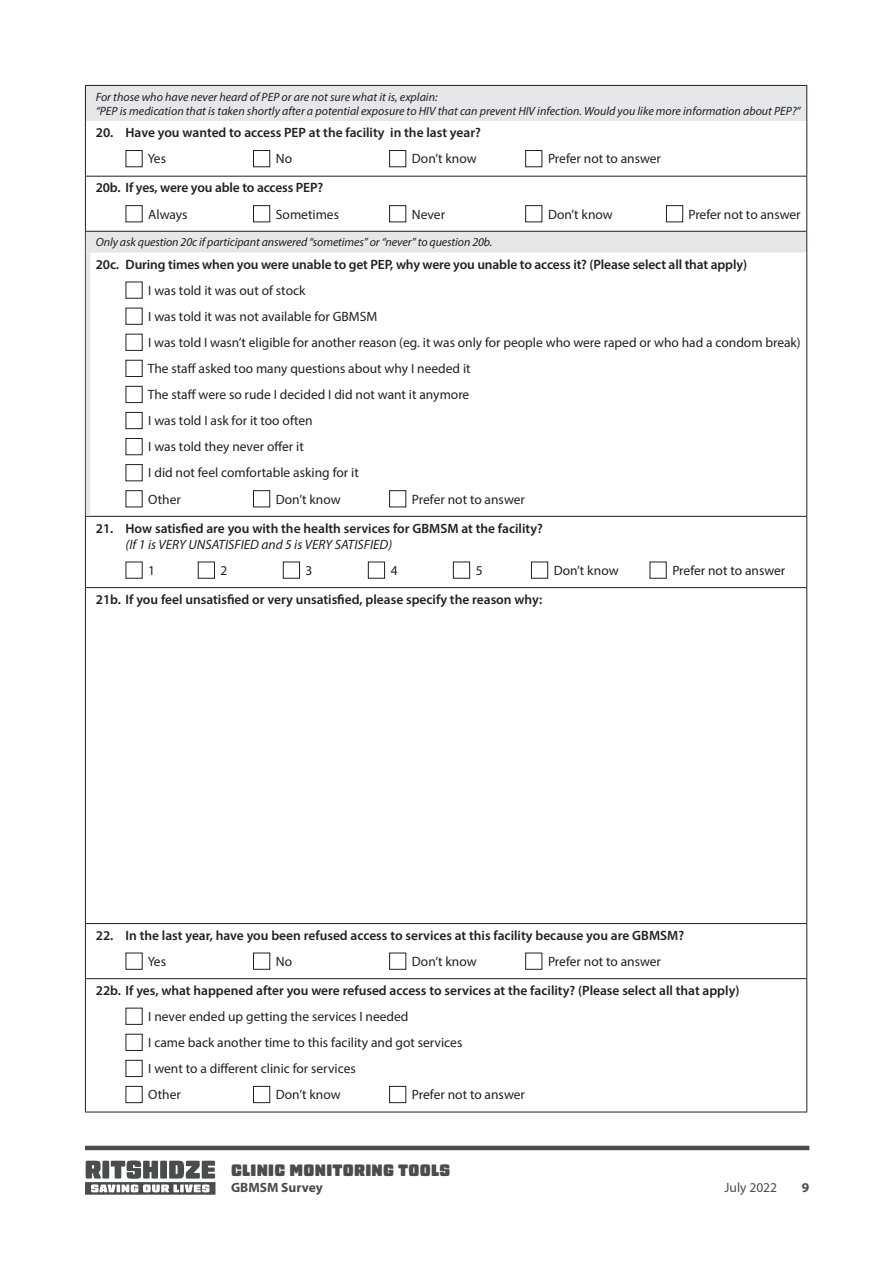
<style>
.page{position:relative;width:893px;height:1263px;background:#fff}
.page>*{position:absolute;margin:0;border:0;box-sizing:border-box;transform-origin:0 0}
.t1{font:16.5px "Gigalypse";letter-spacing:.02em;color:#4b4c4d;scale:.85 1}
.t2{font:13.5px/26.1px "Myriad Pro";color:#231f20}
.t3{font:600 13.5px "Myriad Pro";color:#231f20}
.t4{font:italic 13.5px "Myriad Pro";color:#231f20}
.t5{font:700 13.5px "Myriad Pro";color:#4b4c4d}
.t6{font:13.5px "Myriad Pro";color:#4b4c4d}
.t7{font:italic 12px/14.4px "Myriad Pro";color:#231f20}
</style>
<div class="page">
<svg style="left:85px;top:1160px;width:130px;height:35px"></svg>
<hr style="left:85px;top:1146px;width:724px;height:4px;background:#4b4c4d">
<svg style="left:86px;top:86px;width:720px;height:166px"></svg>
<hr style="left:85px;top:587px;width:722px;height:1px;background:#231f20">
<hr style="left:85px;top:923px;width:722px;height:1px;background:#231f20">
<hr style="left:85px;top:978px;width:722px;height:1px;background:#231f20">
<hr style="left:85px;top:1112px;width:722px;height:1px;background:#231f20">
<hr style="left:85px;top:517px;width:1px;height:70px;background:#231f20">
<hr style="left:806px;top:517px;width:1px;height:70px;background:#231f20">
<hr style="left:85px;top:588px;width:1px;height:335px;background:#231f20">
<hr style="left:806px;top:588px;width:1px;height:335px;background:#231f20">
<hr style="left:85px;top:924px;width:1px;height:54px;background:#231f20">
<hr style="left:806px;top:924px;width:1px;height:54px;background:#231f20">
<hr style="left:85px;top:979px;width:1px;height:133px;background:#231f20">
<hr style="left:806px;top:979px;width:1px;height:133px;background:#231f20">
<hr style="left:85px;top:121px;width:1px;height:55px;background:#231f20">
<hr style="left:85px;top:177px;width:1px;height:54px;background:#231f20">
<hr style="left:85px;top:252px;width:1px;height:264px;background:#231f20">
<hr style="left:806px;top:121px;width:1px;height:55px;background:#231f20">
<hr style="left:806px;top:177px;width:1px;height:54px;background:#231f20">
<hr style="left:806px;top:252px;width:1px;height:264px;background:#231f20">
<hr style="left:85px;top:176px;width:722px;height:1px;background:#231f20">
<hr style="left:85px;top:516px;width:722px;height:1px;background:#231f20">
<hr style="left:85px;top:85px;width:722px;height:1px;background:#231f20">
<hr style="left:85px;top:86px;width:1px;height:35px;background:#231f20">
<hr style="left:806px;top:86px;width:1px;height:35px;background:#231f20">
<hr style="left:85px;top:231px;width:722px;height:1px;background:#231f20">
<svg style="left:85px;top:232px;width:1px;height:20px"></svg>
<svg style="left:806px;top:232px;width:1px;height:20px"></svg>
<div style="left:253px;top:150px;width:17px;height:17px;border:1px solid #231f20"></div>
<div style="left:389px;top:150px;width:17px;height:17px;border:1px solid #231f20"></div>
<div style="left:525px;top:150px;width:17px;height:17px;border:1px solid #231f20"></div>
<div style="left:253px;top:205px;width:17px;height:17px;border:1px solid #231f20"></div>
<div style="left:389px;top:205px;width:17px;height:17px;border:1px solid #231f20"></div>
<div style="left:525px;top:205px;width:17px;height:17px;border:1px solid #231f20"></div>
<div style="left:666px;top:205px;width:17px;height:17px;border:1px solid #231f20"></div>
<div style="left:126px;top:360px;width:17px;height:17px;border:1px solid #231f20"></div>
<div style="left:126px;top:386px;width:17px;height:17px;border:1px solid #231f20"></div>
<div style="left:126px;top:412px;width:17px;height:17px;border:1px solid #231f20"></div>
<div style="left:126px;top:438px;width:17px;height:17px;border:1px solid #231f20"></div>
<div style="left:253px;top:490px;width:17px;height:17px;border:1px solid #231f20"></div>
<div style="left:389px;top:490px;width:17px;height:17px;border:1px solid #231f20"></div>
<div style="left:198px;top:562px;width:17px;height:17px;border:1px solid #231f20"></div>
<div style="left:283px;top:562px;width:17px;height:17px;border:1px solid #231f20"></div>
<div style="left:368px;top:562px;width:17px;height:17px;border:1px solid #231f20"></div>
<div style="left:453px;top:562px;width:17px;height:17px;border:1px solid #231f20"></div>
<div style="left:531px;top:562px;width:17px;height:17px;border:1px solid #231f20"></div>
<div style="left:650px;top:562px;width:17px;height:17px;border:1px solid #231f20"></div>
<div style="left:253px;top:953px;width:17px;height:17px;border:1px solid #231f20"></div>
<div style="left:389px;top:953px;width:17px;height:17px;border:1px solid #231f20"></div>
<div style="left:525px;top:953px;width:17px;height:17px;border:1px solid #231f20"></div>
<div style="left:126px;top:1060px;width:17px;height:17px;border:1px solid #231f20"></div>
<div style="left:126px;top:1086px;width:17px;height:17px;border:1px solid #231f20"></div>
<div style="left:253px;top:1086px;width:17px;height:17px;border:1px solid #231f20"></div>
<div style="left:389px;top:1086px;width:17px;height:17px;border:1px solid #231f20"></div>
<hr style="left:86px;top:233px;width:4px;height:282px;background:#e6e7e9">
<p class="t7" style="left:96px;top:89px;width:706px">For those who have never heard of PEP or are not sure what it is, explain:<br>“PEP is medication that is taken shortly after a potential exposure to HIV that can prevent HIV infection. Would you like more information about PEP?”</p>
<p class="t3" style="left:96px;top:124px;width:387px">20. Have you wanted to access PEP at the facility in the last year?</p>
<p class="t2" style="left:148px;top:146px;width:20px">Yes</p>
<p class="t2" style="left:276px;top:146px;width:18px">No</p>
<p class="t2" style="left:412px;top:146px;width:66px">Don’t know</p>
<p class="t2" style="left:548px;top:146px;width:115px">Prefer not to answer</p>
<p class="t3" style="left:96px;top:179px;width:229px">20b. If yes, were you able to access PEP?</p>
<p class="t2" style="left:148px;top:201px;width:41px">Always</p>
<p class="t2" style="left:276px;top:201px;width:65px">Sometimes</p>
<p class="t2" style="left:412px;top:201px;width:35px">Never</p>
<p class="t2" style="left:548px;top:201px;width:66px">Don’t know</p>
<p class="t2" style="left:688px;top:201px;width:114px">Prefer not to answer</p>
<p class="t7" style="left:96px;top:235px;width:398px">Only ask question 20c if participant answered “sometimes” or “never” to question 20b.</p>
<p class="t3" style="left:96px;top:256px;width:653px">20c. During times when you were unable to get PEP, why were you unable to access it? (Please select all that apply)</p>
<p class="t2" style="left:148px;top:277px;width:655px">I was told it was out of stock<br>I was told it was not available for GBMSM<br>I was told I wasn’t eligible for another reason (eg. it was only for people who were raped or who had a condom break)<br>The staff asked too many questions about why I needed it<br>The staff were so rude I decided I did not want it anymore<br>I was told I ask for it too often<br>I was told they never offer it<br>I did not feel comfortable asking for it<br>Other</p>
<p class="t2" style="left:276px;top:486px;width:66px">Don’t know</p>
<p class="t2" style="left:412px;top:486px;width:115px">Prefer not to answer</p>
<p class="t3" style="left:96px;top:519px;width:449px">21. How satisfied are you with the health services for GBMSM at the facility?</p>
<p class="t4" style="left:126px;top:536px;width:268px">(If 1 is VERY UNSATISFIED and 5 is VERY SATISFIED)</p>
<p class="t2" style="left:148px;top:557px;width:8px">1</p>
<p class="t2" style="left:221px;top:557px;width:8px">2</p>
<p class="t2" style="left:306px;top:557px;width:8px">3</p>
<p class="t2" style="left:391px;top:557px;width:8px">4</p>
<p class="t2" style="left:476px;top:557px;width:8px">5</p>
<p class="t2" style="left:554px;top:557px;width:66px">Don’t know</p>
<p class="t2" style="left:672px;top:557px;width:115px">Prefer not to answer</p>
<p class="t3" style="left:96px;top:591px;width:448px">21b. If you feel unsatisfied or very unsatisfied, please specify the reason why:</p>
<p class="t3" style="left:96px;top:927px;width:590px">22. In the last year, have you been refused access to services at this facility because you are GBMSM?</p>
<p class="t2" style="left:148px;top:948px;width:20px">Yes</p>
<p class="t2" style="left:276px;top:948px;width:18px">No</p>
<p class="t2" style="left:412px;top:948px;width:66px">Don’t know</p>
<p class="t2" style="left:548px;top:948px;width:115px">Prefer not to answer</p>
<p class="t3" style="left:96px;top:982px;width:645px">22b. If yes, what happened after you were refused access to services at the facility? (Please select all that apply)</p>
<p class="t2" style="left:148px;top:1003px;width:316px">I never ended up getting the services I needed<br>I came back another time to this facility and got services I went to a different clinic for services<br>Other</p>
<p class="t2" style="left:276px;top:1081px;width:66px">Don’t know</p>
<p class="t2" style="left:412px;top:1081px;width:115px">Prefer not to answer</p>
<p class="t1" style="left:231px;top:1160px;width:259px">CLINIC MONITORING TOOLS</p>
<p class="t5" style="left:231px;top:1179px;width:93px">GBMSM Survey</p>
<p class="t6" style="left:725px;top:1179px;width:54px">July 2022</p>
<p class="t5" style="left:802px;top:1179px;width:9px">9</p>
</div>
